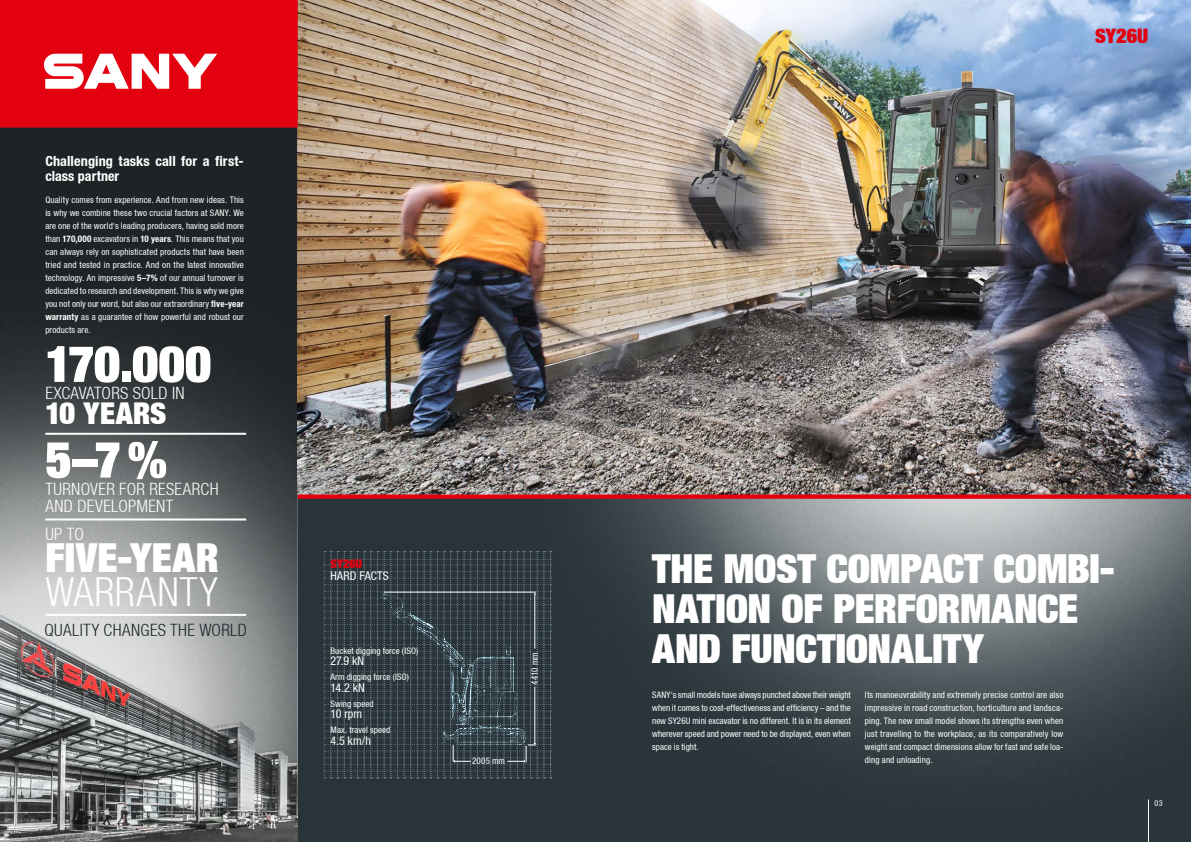
<style>
.page{position:relative;width:1191px;height:842px;background:#fff}
.page>*{position:absolute;margin:0;border:0;box-sizing:border-box;transform-origin:0 0}
.t1{font:900 50px "Context Reprise Extra Black S Si Extra";letter-spacing:.005em;color:#fff}
.t2{font:900 40px/40px "Context Reprise Extra Black S Si Extra";letter-spacing:-.005em;color:#fff}
.t3{font:700 40px "Context Reprise Light Cond S Si";letter-spacing:.025em;color:#fff}
.t4{font:900 30px "Context Reprise Extra Black S Si Extra";letter-spacing:.01em;color:#fff}
.t5{font:900 20px "Context Reprise Extra Black S Si Extra";color:#e3000f}
.t6{font:700 17px/17px "Context Reprise Light Cond S Si";letter-spacing:.015em;color:#fff}
.t7{font:700 17px "Context Reprise Light Cond S Si";letter-spacing:.02em;color:#1f2527}
.t8{font:700 condensed 14px/15px "Context Reprise Condensed S Si";letter-spacing:.005em;color:#fff}
.t9{font:12px "Context Reprise Condensed S Si Condensed";letter-spacing:.005em;color:#fff}
.t10{font:900 12px "Context Reprise Extra Black S Si Extra";letter-spacing:-.01em;color:#e3000f}
.t11{font:9px/13px "Context Reprise Condensed S Si Condensed";letter-spacing:.01em;color:#fff;text-align:justify}
.t12{font:8px "Context Reprise Condensed S Si Condensed";color:#fff}
.s1{font-family:"Context Reprise Condensed S Si";font-weight:700;font-stretch:condensed}
</style>
<div class="page">
<img style="left:298px;top:499px;width:893px;height:343px">
<img style="left:0;top:128px;width:298px;height:477px">
<img style="left:298px;top:0;width:893px;height:494px">
<div style="left:298px;top:494px;width:893px;height:5px;background:#e3000f"></div>
<div style="left:0;top:0;width:298px;height:128px;background:#e3000f"></div>
<svg style="left:44px;top:54px;width:173px;height:35px"></svg>
<img style="left:0;top:605px;width:298px;height:237px">
<hr style="left:45px;top:433px;width:201px;height:2px;background:#fff">
<hr style="left:45px;top:518px;width:201px;height:2px;background:#fff">
<hr style="left:45px;top:614px;width:201px;height:2px;background:#fff">
<svg style="left:324px;top:551px;width:227px;height:227px;background:#323e43"></svg>
<img style="left:366px;top:556px;width:207px;height:226px">
<hr style="left:1148px;top:799px;width:1px;height:43px;background:#fff">
<h3 class="t8" style="left:45px;top:154px;width:200px">Challenging tasks call for a first&shy;class partner</h3>
<p class="t11" style="left:45px;top:193px;width:200px">Quality comes from experience. And from new ideas. This is why we combine these two crucial factors at SANY. We are one of the world‘s leading producers, having sold more than <span class="s1">170,000</span> excavators in <span class="s1">10 years</span>. This means that you can always rely on sophisticated products that have been tried and tested in practice. And on the latest innovative technology. An impressive <span class="s1">5–7%</span> of our annual turnover is dedicated to research and development. This is why we give you not only our word, but also our extraordinary <span class="s1">five-year warranty</span> as a guarantee of how powerful and robust our products are.</p>
<h1 class="t1" style="left:45px;top:332px;width:167px">170.000</h1>
<h3 class="t6" style="left:45px;top:384px;width:141px">EXCAVATORS SOLD IN</h3>
<h3 class="t4" style="left:45px;top:394px;width:123px">10 YEARS</h3>
<h1 class="t1" style="left:45px;top:427px;width:123px">5–7%</h1>
<h3 class="t6" style="left:45px;top:480px;width:175px">TURNOVER FOR RESEARCH<br>AND DEVELOPMENT</h3>
<h3 class="t6" style="left:45px;top:526px;width:40px">UP TO</h3>
<h2 class="t2" style="left:45px;top:537px;width:175px">FIVE-YEAR</h2>
<h2 class="t3" style="left:45px;top:569px;width:174px">WARRANTY</h2>
<h3 class="t7" style="left:44px;top:620px;width:204px">QUALITY CHANGES THE WORLD</h3>
<h3 class="t10" style="left:330px;top:556px;width:33px">SY26U</h3>
<h3 class="t9" style="left:330px;top:569px;width:60px">HARD FACTS</h3>
<p class="t11" style="left:330px;top:644px;width:89px">Bucket digging force (ISO)</p>
<p class="t11" style="left:330px;top:670px;width:80px">Arm digging force (ISO)</p>
<p class="t11" style="left:330px;top:697px;width:45px">Swing speed</p>
<h3 class="t9" style="left:330px;top:707px;width:33px">10 rpm</h3>
<p class="t11" style="left:330px;top:724px;width:61px">Max. travel speed</p>
<h3 class="t9" style="left:330px;top:733px;width:42px">4.5 km/h</h3>
<h3 class="t9" style="left:330px;top:654px;width:35px">27.9 kN</h3>
<h3 class="t9" style="left:330px;top:680px;width:36px">14.2 kN</h3>
<p class="t11" style="left:528px;top:684px;width:34px;rotate:-90deg">4410 mm</p>
<p class="t11" style="left:472px;top:754px;width:34px">2005 mm</p>
<h3 class="t5" style="left:1095px;top:23px;width:55px">SY26U</h3>
<h2 class="t2" style="left:652px;top:548px;width:464px">THE MOST COMPACT COMBI-<br>NATION OF PERFORMANCE<br>AND FUNCTIONALITY</h2>
<p class="t11" style="left:652px;top:688px;width:200px">SANY‘s small models have always punched above their weight when it comes to cost-effectiveness and efficiency – and the new SY26U mini excavator is no different. It is in its element wherever speed and power need to be displayed, even when space is tight.</p>
<p class="t11" style="left:865px;top:688px;width:200px">Its manoeuvrability and extremely precise control are also impressive in road construction, horticulture and landsca&shy;ping. The new small model shows its strengths even when just travelling to the workplace, as its comparatively low weight and compact dimensions allow for fast and safe loa&shy;ding and unloading.</p>
<p class="t12" style="left:1154px;top:798px;width:9px">03</p>
</div>
